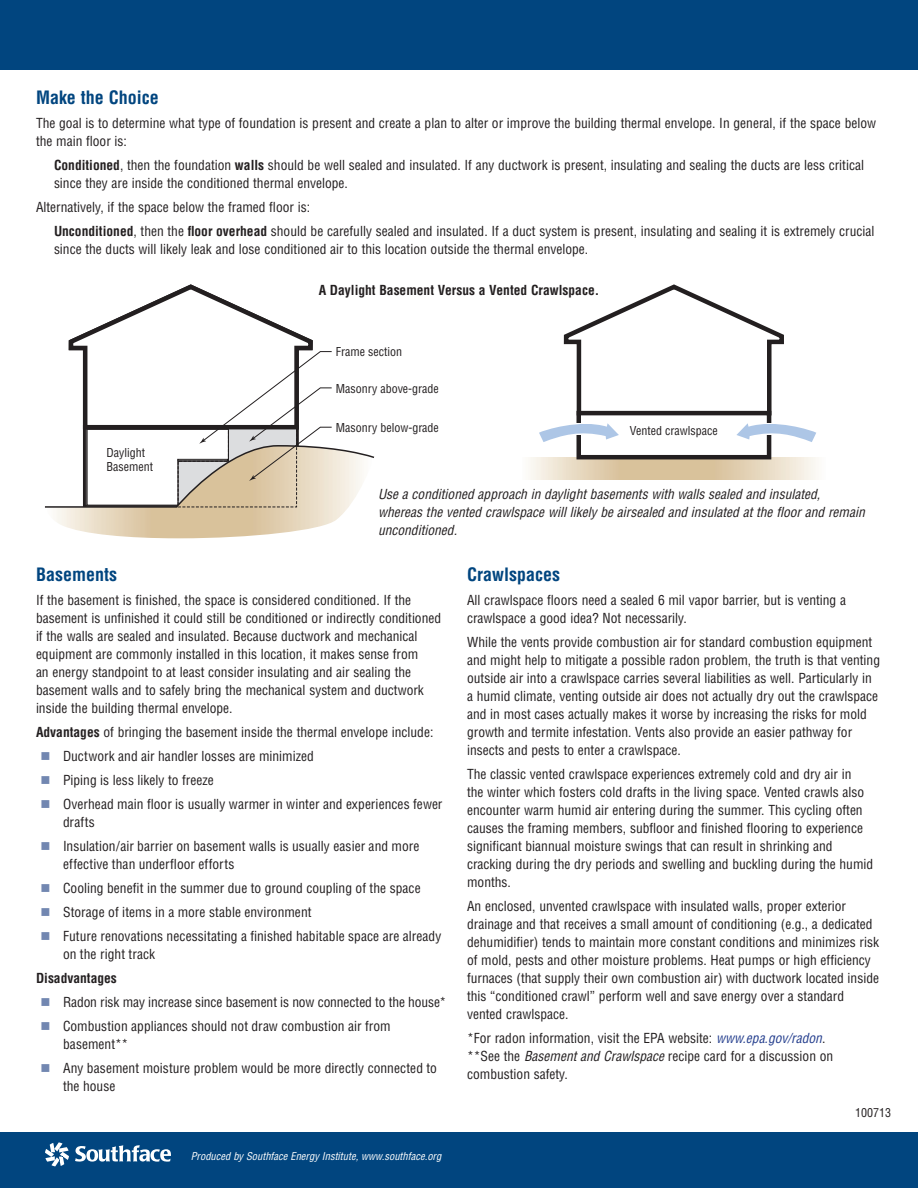
<style>
.page{position:relative;width:918px;height:1188px;background:#fff}
.page>*{position:absolute;margin:0;border:0;box-sizing:border-box;transform-origin:0 0}
.sans_serif_subhead{font:700 condensed 18px "Helvetica";color:#01457f}
.text-sanserif_9_12{font:condensed 13.5px/18px "Helvetica";color:#231f20}
.ballot_box_indent_te{font:condensed 13.5px/18px "Helvetica";letter-spacing:.005em;color:#231f20}
.text_caption-italic{font:italic condensed 13.5px/18px "Helvetica";color:#231f20}
.text-sanserif_9_12-2{font:700 condensed 13.5px "Helvetica";color:#231f20}
.text-sanserif_8_12{font:condensed 12px/14.4px "Helvetica";color:#231f20}
.reverse_assumptions{font:italic condensed 10.5px "Helvetica";color:#fff}
.s1{font-weight:700}
.s2{font-style:italic;color:#253f8e}
.s3{font-style:italic}
</style>
<div class="page">
<div style="left:0;top:1132px;width:918px;height:56px;background:#01457f"></div>
<div style="left:0;top:0;width:918px;height:69px;background:#01457f"></div>
<svg style="left:45px;top:1142px;width:24px;height:24px"></svg>
<svg style="left:75px;top:1145px;width:96px;height:17px"></svg>
<svg style="left:45px;top:284px;width:330px;height:254px"></svg>
<svg style="left:530px;top:457px;width:286px;height:22px"></svg>
<div style="left:577px;top:411px;width:194px;height:48px;background:#fff;border:5px solid #231f20"></div>
<svg style="left:539px;top:284px;width:277px;height:158px"></svg>
<p class="sans_serif_subhead" style="left:36px;top:87px;width:124px">Make the Choice</p>
<p class="text-sanserif_9_12" style="left:36px;top:114px;width:842px">The goal is to determine what type of foundation is present and create a plan to alter or improve the building thermal envelope. In general, if the space below the main floor is:</p>
<p class="text-sanserif_9_12" style="left:54px;top:156px;width:812px"><span class="s1">Conditioned</span>, then the foundation <span class="s1">walls</span> should be well sealed and insulated. If any ductwork is present, insulating and sealing the ducts are less critical since they are inside the conditioned thermal envelope.</p>
<p class="text-sanserif_9_12" style="left:36px;top:198px;width:276px">Alternatively, if the space below the framed floor is:</p>
<p class="text-sanserif_9_12" style="left:54px;top:222px;width:822px"><span class="s1">Unconditioned</span>, then the <span class="s1">floor overhead</span> should be carefully sealed and insulated. If a duct system is present, insulating and sealing it is extremely crucial since the ducts will likely leak and lose conditioned air to this location outside the thermal envelope.</p>
<p class="text-sanserif_8_12" style="left:107px;top:445px;width:48px">Daylight<br>Basement</p>
<p class="text-sanserif_9_12-2" style="left:319px;top:282px;width:282px">A Daylight Basement Versus a Vented Crawlspace.</p>
<p class="text-sanserif_8_12" style="left:336px;top:344px;width:68px">Frame section</p>
<p class="text-sanserif_8_12" style="left:336px;top:381px;width:105px">Masonry above-grade</p>
<p class="text-sanserif_8_12" style="left:336px;top:420px;width:105px">Masonry below-grade</p>
<p class="text-sanserif_8_12" style="left:630px;top:423px;width:90px">Vented crawlspace</p>
<p class="text_caption-italic" style="left:378px;top:485px;width:488px">Use a conditioned approach in daylight basements with walls sealed and insulated, whereas the vented crawlspace will likely be airsealed and insulated at the floor and remain unconditioned.</p>
<p class="sans_serif_subhead" style="left:36px;top:564px;width:82px">Basements</p>
<p class="text-sanserif_9_12" style="left:36px;top:591px;width:407px">If the basement is finished, the space is considered conditioned. If the basement is unfinished it could still be conditioned or indirectly conditioned if the walls are sealed and insulated. Because ductwork and mechanical equipment are commonly installed in this location, it makes sense from<br>an energy standpoint to at least consider insulating and air sealing the basement walls and to safely bring the mechanical system and ductwork inside the building thermal envelope.</p>
<p class="text-sanserif_9_12" style="left:36px;top:723px;width:399px"><span class="s1">Advantages</span> of bringing the basement inside the thermal envelope include:</p>
<p class="ballot_box_indent_te" style="left:63px;top:747px;width:252px">Ductwork and air handler losses are minimized</p>
<p class="ballot_box_indent_te" style="left:63px;top:771px;width:152px">Piping is less likely to freeze</p>
<p class="ballot_box_indent_te" style="left:63px;top:795px;width:381px">Overhead main floor is usually warmer in winter and experiences fewer drafts</p>
<p class="ballot_box_indent_te" style="left:63px;top:837px;width:358px">Insulation/air barrier on basement walls is usually easier and more effective than underfloor efforts</p>
<p class="ballot_box_indent_te" style="left:63px;top:879px;width:359px">Cooling benefit in the summer due to ground coupling of the space</p>
<p class="ballot_box_indent_te" style="left:63px;top:903px;width:250px">Storage of items in a more stable environment</p>
<p class="ballot_box_indent_te" style="left:63px;top:927px;width:380px">Future renovations necessitating a finished habitable space are already on the right track</p>
<p class="text-sanserif_9_12-2" style="left:36px;top:970px;width:82px">Disadvantages</p>
<p class="ballot_box_indent_te" style="left:63px;top:993px;width:385px">Radon risk may increase since basement is now connected to the house*</p>
<p class="ballot_box_indent_te" style="left:63px;top:1017px;width:329px">Combustion appliances should not draw combustion air from basement**</p>
<p class="ballot_box_indent_te" style="left:63px;top:1059px;width:376px">Any basement moisture problem would be more directly connected to the house</p>
<p class="reverse_assumptions" style="left:191px;top:1150px;width:252px">Produced by Southface Energy Institute, www.southface.org</p>
<p class="sans_serif_subhead" style="left:467px;top:564px;width:94px">Crawlspaces</p>
<p class="text-sanserif_9_12" style="left:467px;top:591px;width:380px">All crawlspace floors need a sealed 6 mil vapor barrier, but is venting a crawlspace a good idea? Not necessarily.</p>
<p class="text-sanserif_9_12" style="left:467px;top:633px;width:415px">While the vents provide combustion air for standard combustion equipment and might help to mitigate a possible radon problem, the truth is that venting outside air into a crawlspace carries several liabilities as well. Particularly in a humid climate, venting outside air does not actually dry out the crawlspace and in most cases actually makes it worse by increasing the risks for mold growth and termite infestation. Vents also provide an easier pathway for insects and pests to enter a crawlspace.</p>
<p class="text-sanserif_9_12" style="left:467px;top:765px;width:408px">The classic vented crawlspace experiences extremely cold and dry air in<br>the winter which fosters cold drafts in the living space. Vented crawls also encounter warm humid air entering during the summer. This cycling often causes the framing members, subfloor and finished flooring to experience significant biannual moisture swings that can result in shrinking and cracking during the dry periods and swelling and buckling during the humid months.</p>
<p class="text-sanserif_9_12" style="left:467px;top:897px;width:414px">An enclosed, unvented crawlspace with insulated walls, proper exterior drainage and that receives a small amount of conditioning (e.g., a dedicated dehumidifier) tends to maintain more constant conditions and minimizes risk of mold, pests and other moisture problems. Heat pumps or high efficiency furnaces (that supply their own combustion air) with ductwork located inside this “conditioned crawl” perform well and save energy over a standard vented crawlspace.</p>
<p class="text-sanserif_9_12" style="left:467px;top:1029px;width:368px">*For radon information, visit the EPA website: <span class="s2">www.epa.gov/radon</span>. **See the <span class="s3">Basement and Crawlspace</span> recipe card for a discussion on combustion safety.</p>
<p class="text-sanserif_8_12" style="left:855px;top:1105px;width:37px">100713</p>
</div>
